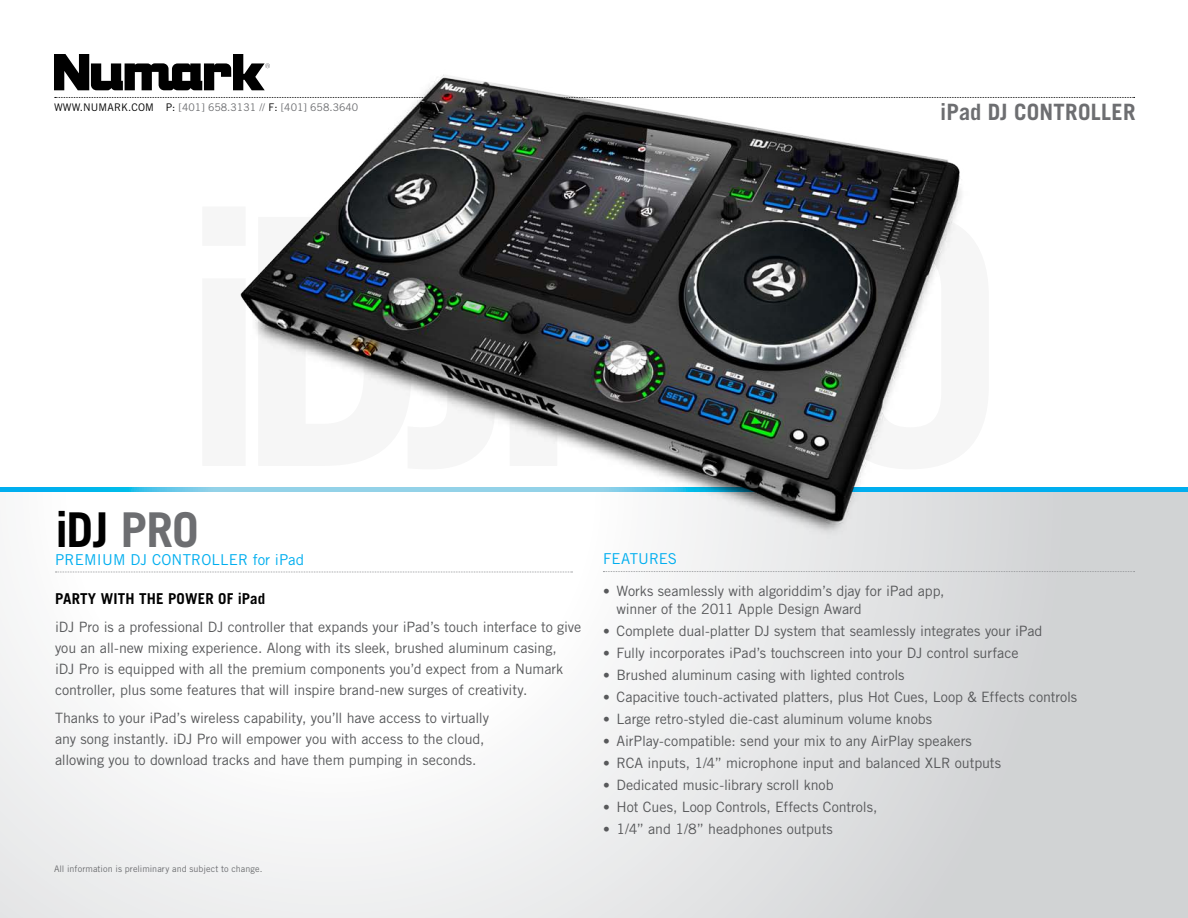
<style>
.page{position:relative;width:1188px;height:918px;background:#fff}
.page>*{position:absolute;margin:0;border:0;box-sizing:border-box;transform-origin:0 0}
.t1{font:700 48px "Trade Gothic";color:#000}
.t2{font:700 22.5px "Trade Gothic";letter-spacing:.015em;color:#6d6e71}
.t3{font:15px "Trade Gothic";color:#00aeef}
.t4{font:700 15px "Trade Gothic";letter-spacing:.015em;color:#000}
.t5{font:14.25px/21px "Trade Gothic";letter-spacing:-.005em;color:#58595b}
.t6{font:10.5px "Trade Gothic";color:#6d6e71}
.t7{font:9px "Trade Gothic";letter-spacing:.005em;color:#6d6e71}
.s1{color:#000}
.s2{color:#6d6e71}
.s3{font-size:13.5px}
</style>
<div class="page">
<svg style="left:0;top:491px;width:1188px;height:427px"></svg>
<svg style="left:0;top:488px;width:1188px;height:3px"></svg>
<svg style="left:55px;top:572px;width:517px;height:1px"></svg>
<svg style="left:603px;top:571px;width:532px;height:1px"></svg>
<svg style="left:55px;top:97px;width:1080px;height:1px"></svg>
<svg style="left:54px;top:54px;width:190px;height:36px"></svg>
<img style="left:200px;top:58px;width:878px;height:481px">
<p class="t6" style="left:54px;top:101px;width:306px"><span class="s1">www.Numark.com P:</span> [401] 658.3131 // <span class="s1">F:</span> [401] 658.3640</p>
<h2 class="t2" style="left:940px;top:98px;width:197px">IPAD DJ CONTROLLER</h2>
<h1 class="t1" style="left:55px;top:500px;width:91px">IDJ <span class="s2">PRO</span></h1>
<p class="t3" style="left:55px;top:550px;width:19px">Premi</p>
<p class="t3" style="left:102px;top:550px;width:70px">um DJ Controller</p>
<p class="t3" style="left:253px;top:550px;width:53px">for iPad</p>
<p class="t4" style="left:55px;top:590px;width:212px">PARTY WITH THE POWER OF IPAD</p>
<p class="t5" style="left:55px;top:616px;width:528px">iDJ Pro is a professional DJ controller that expands your iPad’s touch interface to give you an all-new mixing experience. Along with its sleek, brushed aluminum casing,<br>iDJ Pro is equipped with all the premium components you’d expect from a Numark controller, plus some features that will inspire brand-new surges of creativity.</p>
<p class="t5" style="left:55px;top:707px;width:435px">Thanks to your iPad’s wireless capability, you’ll have access to virtually any song instantly. iDJ Pro will empower you with access to the cloud, allowing you to download tracks and have them pumping in seconds.</p>
<p class="t7" style="left:54px;top:863px;width:210px">All information is preliminary and subject to change.</p>
<p class="t3" style="left:603px;top:550px;width:56px">Features</p>
<p class="t5" style="left:616px;top:582px;width:330px;line-height:18px;text-indent:-14px"><span class="s3">•</span> Works seamlessly with algoriddim’s djay for iPad app, winner of the 2011 Apple Design Award</p>
<p class="t5" style="left:603px;top:620px;width:441px"><span class="s3">•</span> Complete dual-platter DJ system that seamlessly integrates your iPad</p>
<p class="t5" style="left:603px;top:642px;width:417px"><span class="s3">•</span> Fully incorporates iPad’s touchscreen into your DJ control surface</p>
<p class="t5" style="left:603px;top:664px;width:303px"><span class="s3">•</span> Brushed aluminum casing with lighted controls</p>
<p class="t5" style="left:603px;top:686px;width:476px"><span class="s3">•</span> Capacitive touch-activated platters, plus Hot Cues, Loop &amp; Effects controls</p>
<p class="t5" style="left:603px;top:708px;width:331px"><span class="s3">•</span> Large retro-styled die-cast aluminum volume knobs</p>
<p class="t5" style="left:603px;top:731px;width:370px"><span class="s3">•</span> AirPlay-compatible: send your mix to any AirPlay speakers</p>
<p class="t5" style="left:603px;top:753px;width:400px"><span class="s3">•</span> RCA inputs, 1/4” microphone input and balanced XLR outputs</p>
<p class="t5" style="left:603px;top:775px;width:232px"><span class="s3">•</span> Dedicated music-library scroll knob</p>
<p class="t5" style="left:603px;top:797px;width:276px"><span class="s3">•</span> Hot Cues, Loop Controls, Effects Controls,</p>
<p class="t5" style="left:603px;top:819px;width:231px"><span class="s3">•</span> 1/4” and 1/8” headphones outputs</p>
</div>
